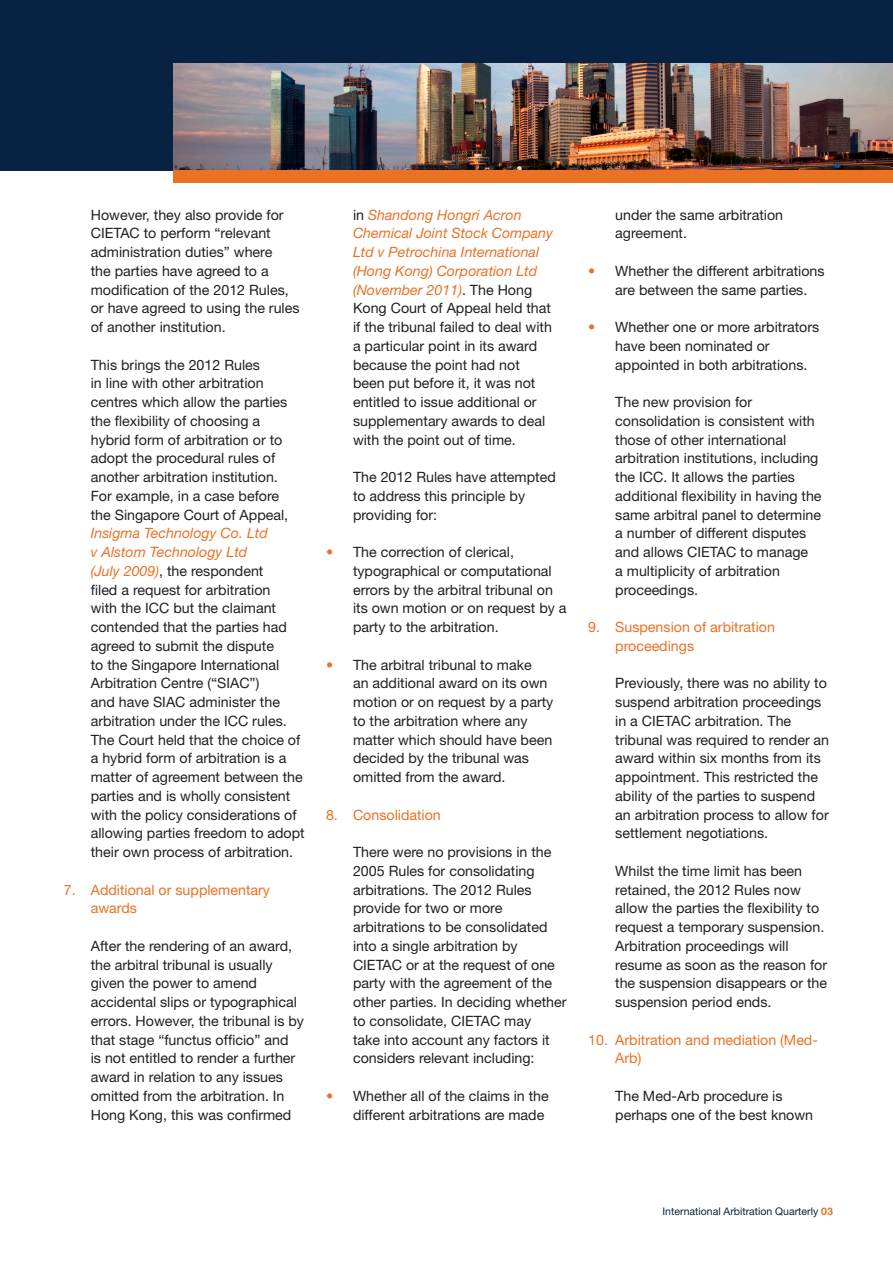
<style>
.page{position:relative;width:893px;height:1263px;background:#fff}
.page>*{position:absolute;margin:0;border:0;box-sizing:border-box;transform-origin:0 0}
.t1{font:14.25px/18.8px "Helvetica Neue LT";color:#231f20}
.t2{font:14.25px/18.8px "Helvetica Neue LT";color:#eb7125}
.t3{font:10.5px "Helvetica Neue LT";color:#072242}
.s1{font-style:italic;color:#eb7125}
.s2{color:#eb7125}
.s3{font-weight:700;color:#eb7125}
</style>
<div class="page">
<div style="left:0;top:0;width:893px;height:170px;background:#072242"></div>
<img style="left:174px;top:64px;width:719px;height:106px">
<div style="left:174px;top:170px;width:719px;height:13px;background:#eb7125"></div>
<p class="t1" style="left:91px;top:205px;width:210px">However, they also provide for<br>CIETAC to perform “relevant administration duties” where<br>the parties have agreed to a modification of the 2012 Rules, or have agreed to using the rules of another institution.</p>
<p class="t1" style="left:91px;top:355px;width:215px">This brings the 2012 Rules<br>in line with other arbitration centres which allow the parties the flexibility of choosing a<br>hybrid form of arbitration or to adopt the procedural rules of another arbitration institution.<br>For example, in a case before<br>the Singapore Court of Appeal,<br><span class="s1">Insigma Technology Co. Ltd<br>v Alstom Technology Ltd<br>(July 2009)</span>, the respondent<br>filed a request for arbitration<br>with the ICC but the claimant contended that the parties had agreed to submit the dispute<br>to the Singapore International<br>Arbitration Centre (“SIAC”)<br>and have SIAC administer the arbitration under the ICC rules.<br>The Court held that the choice of a hybrid form of arbitration is a matter of agreement between the parties and is wholly consistent with the policy considerations of allowing parties freedom to adopt their own process of arbitration.</p>
<p class="t2" style="left:91px;top:880px;width:181px;text-indent:-27px">7. Additional or supplementary awards</p>
<p class="t1" style="left:91px;top:936px;width:215px">After the rendering of an award, the arbitral tribunal is usually given the power to amend accidental slips or typographical errors. However, the tribunal is by that stage “functus officio” and<br>is not entitled to render a further award in relation to any issues omitted from the arbitration. In<br>Hong Kong, this was confirmed</p>
<p class="t1" style="left:353px;top:205px;width:202px">in <span class="s1">Shandong Hongri Acron<br>Chemical Joint Stock Company<br>Ltd v Petrochina International (Hong Kong) Corporation Ltd (November 2011)</span>. The Hong<br>Kong Court of Appeal held that if the tribunal failed to deal with a particular point in its award because the point had not been put before it, it was not entitled to issue additional or supplementary awards to deal with the point out of time.</p>
<p class="t1" style="left:353px;top:467px;width:204px">The 2012 Rules have attempted to address this principle by providing for:</p>
<p class="t1" style="left:353px;top:542px;width:215px;text-indent:-27px"><span class="s2">•</span> The correction of clerical, typographical or computational errors by the arbitral tribunal on its own motion or on request by a party to the arbitration.</p>
<p class="t1" style="left:353px;top:655px;width:202px;text-indent:-27px"><span class="s2">•</span> The arbitral tribunal to make<br>an additional award on its own motion or on request by a party to the arbitration where any matter which should have been decided by the tribunal was omitted from the award.</p>
<p class="t2" style="left:326px;top:805px;width:116px">8. Consolidation</p>
<p class="t1" style="left:353px;top:842px;width:215px">There were no provisions in the<br>2005 Rules for consolidating arbitrations. The 2012 Rules provide for two or more arbitrations to be consolidated into a single arbitration by<br>CIETAC or at the request of one party with the agreement of the other parties. In deciding whether to consolidate, CIETAC may<br>take into account any factors it considers relevant including:</p>
<p class="t1" style="left:353px;top:1086px;width:197px;text-indent:-27px"><span class="s2">•</span> Whether all of the claims in the different arbitrations are made</p>
<p class="t1" style="left:615px;top:205px;width:169px">under the same arbitration agreement.</p>
<p class="t1" style="left:615px;top:261px;width:211px;text-indent:-27px"><span class="s2">•</span> Whether the different arbitrations are between the same parties.</p>
<p class="t1" style="left:615px;top:317px;width:206px;text-indent:-27px"><span class="s2">•</span> Whether one or more arbitrators have been nominated or appointed in both arbitrations.</p>
<p class="t1" style="left:615px;top:392px;width:208px">The new provision for consolidation is consistent with those of other international arbitration institutions, including the ICC. It allows the parties additional flexibility in having the same arbitral panel to determine a number of different disputes and allows CIETAC to manage<br>a multiplicity of arbitration proceedings.</p>
<p class="t2" style="left:615px;top:617px;width:161px;text-indent:-27px">9. Suspension of arbitration proceedings</p>
<p class="t1" style="left:615px;top:674px;width:215px">Previously, there was no ability to suspend arbitration proceedings in a CIETAC arbitration. The tribunal was required to render an award within six months from its appointment. This restricted the ability of the parties to suspend an arbitration process to allow for settlement negotiations.</p>
<p class="t1" style="left:615px;top:861px;width:213px">Whilst the time limit has been retained, the 2012 Rules now allow the parties the flexibility to request a temporary suspension.<br>Arbitration proceedings will resume as soon as the reason for the suspension disappears or the suspension period ends.</p>
<p class="t2" style="left:615px;top:1030px;width:204px;text-indent:-27px">10. Arbitration and mediation (Med-<br>Arb)</p>
<p class="t1" style="left:615px;top:1086px;width:199px">The Med-Arb procedure is perhaps one of the best known</p>
<p class="t3" style="left:662px;top:1205px;width:172px">International Arbitration Quarterly <span class="s3">03</span></p>
</div>
